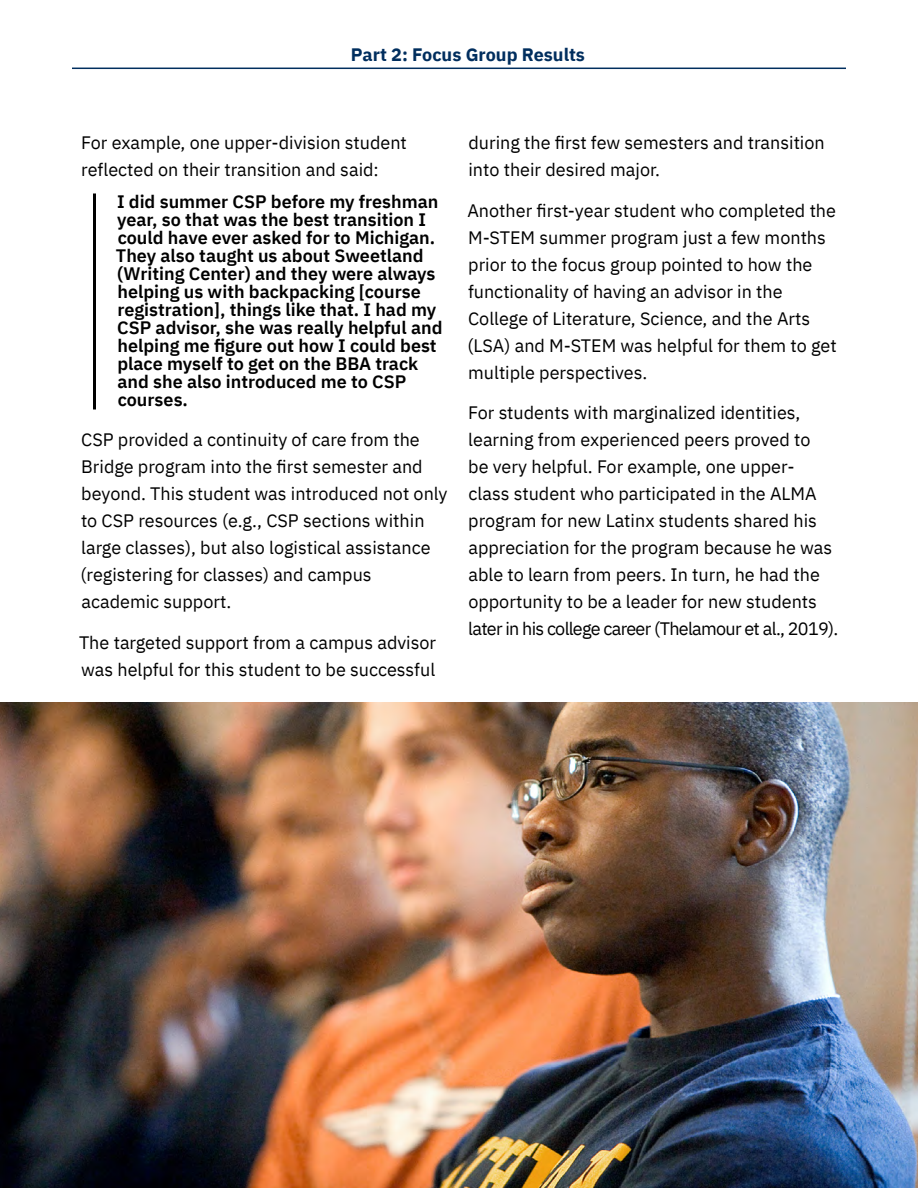
<style>
.page{position:relative;width:918px;height:1188px;background:#fff}
.page>*{position:absolute;margin:0;border:0;box-sizing:border-box;transform-origin:0 0}
.body_copy{font:18px/27px "IBM Plex Sans";color:#000}
.block_quote{font:600 18px/18px "IBM Plex Sans";color:#000}
.t1{font:700 18px "IBM Plex Sans";color:#002e5e}
</style>
<div class="page">
<hr style="left:72px;top:68px;width:774px;height:1px;background:#002e5e">
<hr style="left:93px;top:193px;width:3px;height:216px;background:#000">
<img style="left:0;top:702px;width:918px;height:486px">
<p class="t1" style="left:351px;top:40px;width:236px">Part 2: Focus Group Results</p>
<p class="body_copy" style="left:81px;top:128px;width:327px">For example, one upper-division student reflected on their transition and said:</p>
<p class="block_quote" style="left:116px;top:191px;width:328px">I did summer CSP before my freshman year, so that was the best transition I could have ever asked for to Michigan.<br>They also taught us about Sweetland (Writing Center) and they were always helping us with backpacking [course registration], things like that. I had my CSP advisor, she was really helpful and helping me figure out how I could best place myself to get on the BBA track and she also introduced me to CSP courses.</p>
<p class="body_copy" style="left:80px;top:425px;width:369px">CSP provided a continuity of care from the Bridge program into the first semester and beyond. This student was introduced not only to CSP resources (e.g., CSP sections within large classes), but also logistical assistance (registering for classes) and campus academic support.</p>
<p class="body_copy" style="left:79px;top:627px;width:359px">The targeted support from a campus advisor was helpful for this student to be successful</p>
<p class="body_copy" style="left:468px;top:128px;width:358px">during the first few semesters and transition into their desired major.</p>
<p class="body_copy" style="left:467px;top:195px;width:371px">Another first-year student who completed the M-STEM summer program just a few months prior to the focus group pointed to how the functionality of having an advisor in the College of Literature, Science, and the Arts (LSA) and M-STEM was helpful for them to get multiple perspectives.</p>
<p class="body_copy" style="left:468px;top:398px;width:372px">For students with marginalized identities, learning from experienced peers proved to<br>be very helpful. For example, one upper&shy;class student who participated in the ALMA program for new Latinx students shared his appreciation for the program because he was able to learn from peers. In turn, he had the opportunity to be a leader for new students later in his college career (Thelamour et al., 2019).</p>
</div>
